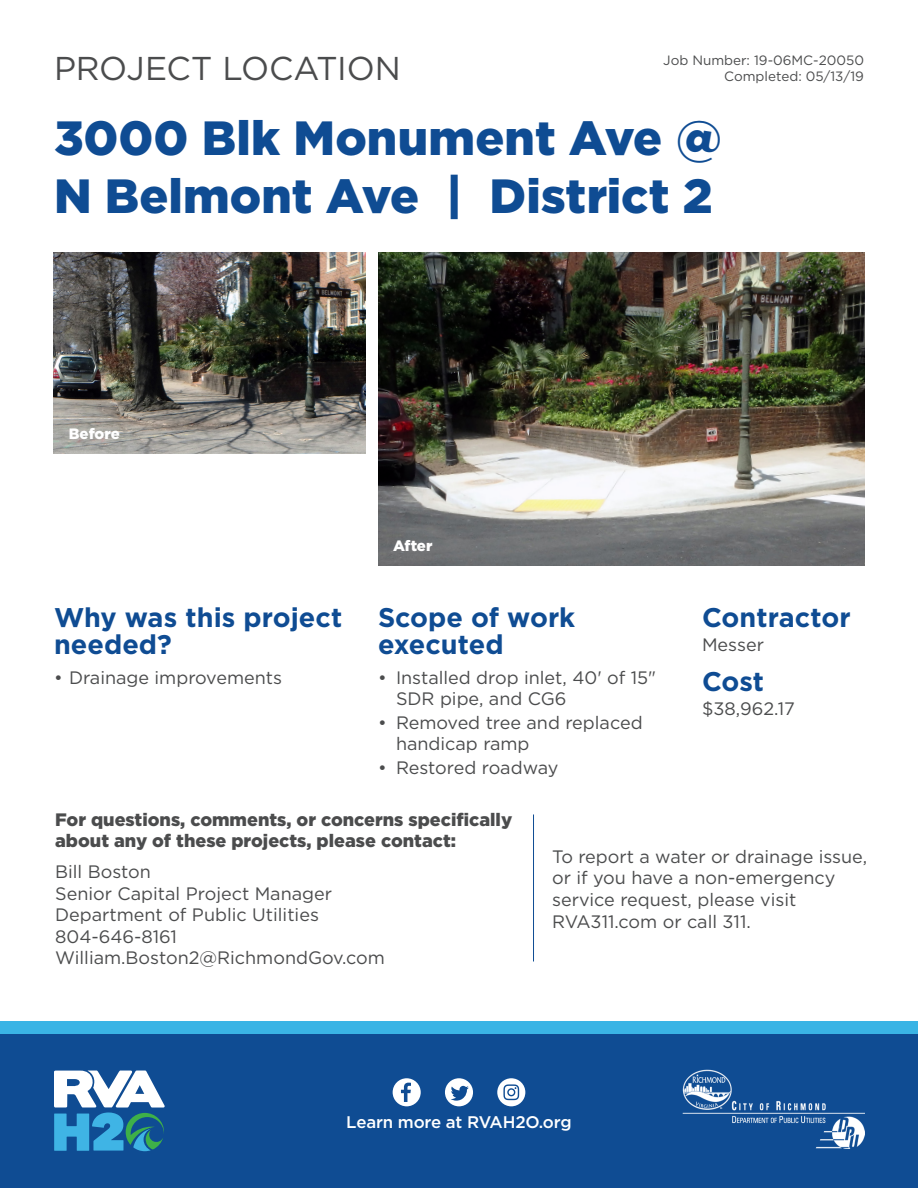
<style>
.page{position:relative;width:918px;height:1188px;background:#fff}
.page>*{position:absolute;margin:0;border:0;box-sizing:border-box;transform-origin:0 0}
.t1{font:900 48px "Gotham";color:#0f4c93}
.t2{font:33px "Gotham";letter-spacing:-.005em;color:#4b4c4d}
.t3{font:700 27px/27px "Gotham";color:#0f4c93}
.t4{font:18px/21.6px "Gotham";color:#4b4c4d}
.t5{font:900 18px/21.6px "Gotham";color:#4b4c4d}
.t6{font:500 16.8px "Gotham";letter-spacing:-.01em;color:#fff}
.t7{font:900 15px "Gotham";color:#fff}
.t8{font:13.5px "Gotham";color:#4b4c4d}
</style>
<div class="page">
<img style="left:54px;top:252px;width:312px;height:202px">
<div style="left:0;top:1022px;width:918px;height:153px;background:#3ab4e5"></div>
<div style="left:0;top:1034px;width:918px;height:154px;background:#0f4c93"></div>
<img style="left:378px;top:252px;width:486px;height:314px">
<svg style="left:54px;top:1071px;width:111px;height:80px"></svg>
<img style="left:683px;top:1069px;width:181px;height:79px">
<svg style="left:393px;top:1078px;width:28px;height:28px"></svg>
<svg style="left:445px;top:1078px;width:28px;height:28px"></svg>
<svg style="left:497px;top:1078px;width:28px;height:28px"></svg>
<hr style="left:533px;top:814px;width:1px;height:147px;background:#0f4c93">
<p class="t2" style="left:54px;top:48px;width:348px">PROJECT LOCATION</p>
<p class="t8" style="left:663px;top:51px;width:202px">Job Number: 19-06MC-20050</p>
<p class="t8" style="left:724px;top:68px;width:141px">Completed: 05/13/19</p>
<p class="t1" style="left:54px;top:105px;width:670px">3000 Blk Monument Ave @</p>
<p class="t1" style="left:54px;top:163px;width:660px">N Belmont Ave | District 2</p>
<p class="t7" style="left:69px;top:423px;width:52px">Before</p>
<p class="t3" style="left:54px;top:604px;width:290px">Why was this project needed?</p>
<p class="t4" style="left:54px;top:666px;width:230px">• Drainage improvements</p>
<p class="t7" style="left:393px;top:535px;width:41px">After</p>
<p class="t3" style="left:378px;top:604px;width:199px">Scope of work executed</p>
<p class="t4" style="left:396px;top:667px;width:262px;line-height:21px;text-indent:-18px">• Installed drop inlet, 40' of 15"<br>SDR pipe, and CG6</p>
<p class="t4" style="left:396px;top:712px;width:248px;line-height:21px;text-indent:-18px">• Removed tree and replaced handicap ramp</p>
<p class="t4" style="left:378px;top:756px;width:182px">• Restored roadway</p>
<p class="t3" style="left:702px;top:604px;width:150px">Contractor</p>
<p class="t4" style="left:702px;top:633px;width:63px">Messer</p>
<p class="t3" style="left:702px;top:668px;width:64px">Cost</p>
<p class="t4" style="left:702px;top:698px;width:94px">$38,962.17</p>
<p class="t5" style="left:55px;top:809px;width:459px">For questions, comments, or concerns specifically about any of these projects, please contact:</p>
<p class="t4" style="left:55px;top:861px;width:97px">Bill Boston</p>
<p class="t4" style="left:55px;top:882px;width:278px">Senior Capital Project Manager</p>
<p class="t4" style="left:55px;top:904px;width:265px">Department of Public Utilities</p>
<p class="t4" style="left:55px;top:925px;width:123px">804-646-8161</p>
<p class="t4" style="left:55px;top:947px;width:331px">William.Boston2@RichmondGov.com</p>
<p class="t4" style="left:552px;top:845px;width:317px">To report a water or drainage issue, or if you have a non-emergency service request, please visit<br>RVA311.com or call 311.</p>
<p class="t6" style="left:346px;top:1111px;width:227px">Learn more at RVAH2O.org</p>
</div>
